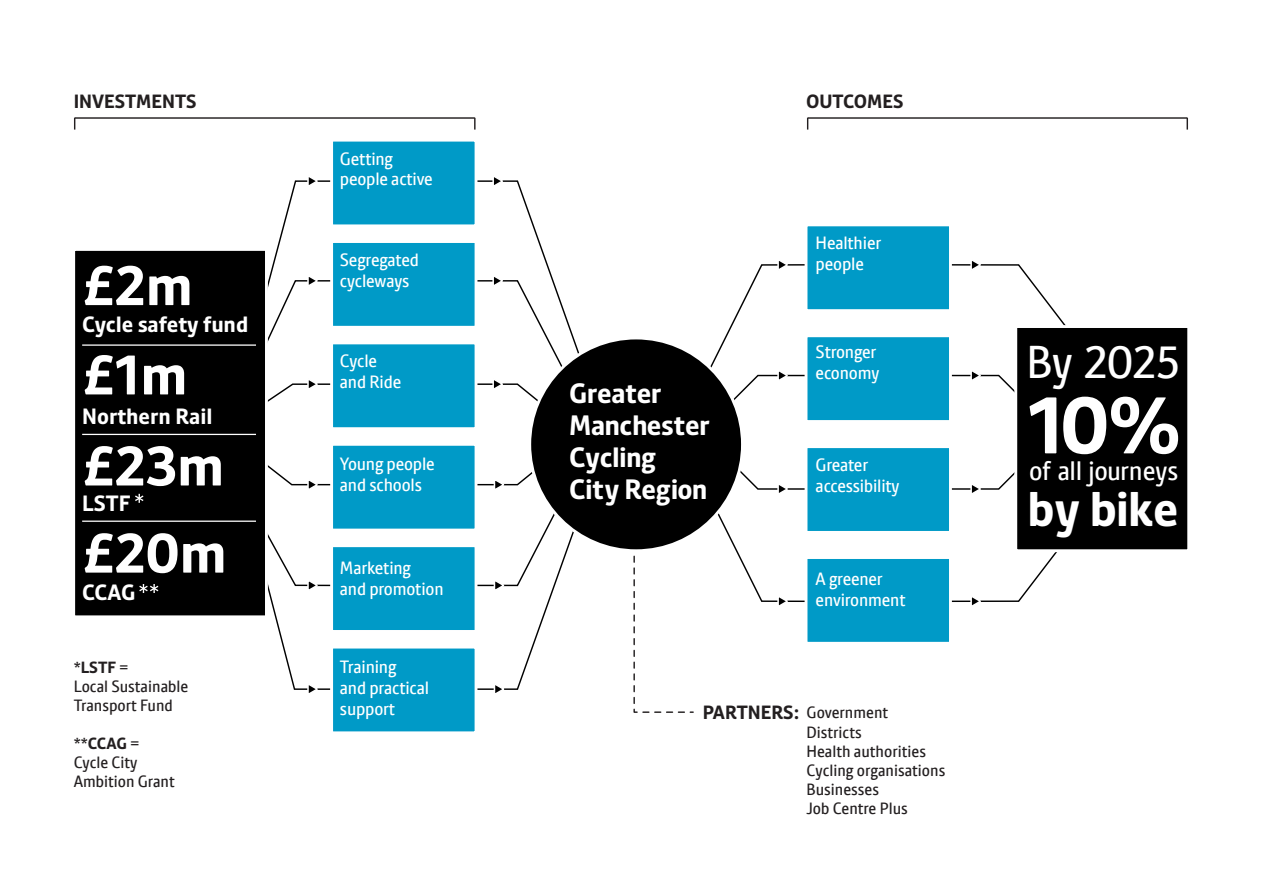
<style>
.page{position:relative;width:1263px;height:893px;background:#fff}
.page>*{position:absolute;margin:0;border:0;box-sizing:border-box;transform-origin:0 0}
.t1{font:700 79.35px "Pantograph Sans";color:#fff}
.t2{font:700 55.2px "Pantograph Sans";color:#fff}
.t3{font:700 47.7px "Pantograph Sans";letter-spacing:-.01em;color:#fff}
.t4{font:44.7px "Pantograph Sans";letter-spacing:-.01em;color:#fff}
.t5{font:700 27.45px/31.8px "Pantograph Sans";letter-spacing:-.01em;color:#fff}
.t6{font:25.95px "Pantograph Sans";letter-spacing:-.01em;color:#fff}
.t7{font:700 21.6px "Pantograph Sans";color:#fff}
.t8{font:700 18.75px "Pantograph Sans";color:#231f20}
.t9{font:17.4px/20.9px "Pantograph Sans";letter-spacing:-.01em;color:#fff}
.t10{font:15.9px/19px "Pantograph Sans";color:#231f20}
.s1{font-weight:700}
.s2{font-weight:700;font-size:18.75px}
</style>
<div class="page">
<svg style="left:268px;top:177px;width:62px;height:225px"></svg>
<svg style="left:710px;top:261px;width:95px;height:140px"></svg>
<svg style="left:718px;top:471px;width:87px;height:135px"></svg>
<svg style="left:952px;top:261px;width:114px;height:131px"></svg>
<svg style="left:952px;top:473px;width:105px;height:133px"></svg>
<svg style="left:477px;top:177px;width:103px;height:225px"></svg>
<svg style="left:268px;top:465px;width:62px;height:24px"></svg>
<svg style="left:268px;top:534px;width:62px;height:159px"></svg>
<svg style="left:477px;top:472px;width:97px;height:221px"></svg>
<svg style="left:633px;top:555px;width:51px;height:158px"></svg>
<div style="left:806px;top:225px;width:144px;height:86px;background:#009ac7"></div>
<div style="left:805px;top:223px;width:147px;height:89px;border:3px solid #fff"></div>
<div style="left:806px;top:336px;width:144px;height:85px;background:#009ac7"></div>
<div style="left:805px;top:334px;width:147px;height:89px;border:3px solid #fff"></div>
<div style="left:806px;top:447px;width:144px;height:85px;background:#009ac7"></div>
<div style="left:805px;top:445px;width:147px;height:89px;border:3px solid #fff"></div>
<div style="left:806px;top:557px;width:144px;height:86px;background:#009ac7"></div>
<div style="left:805px;top:556px;width:147px;height:89px;border:3px solid #fff"></div>
<div style="left:332px;top:647px;width:144px;height:86px;background:#009ac7"></div>
<div style="left:330px;top:646px;width:147px;height:88px;border:3px solid #fff"></div>
<div style="left:332px;top:343px;width:144px;height:86px;background:#009ac7"></div>
<div style="left:330px;top:341px;width:147px;height:89px;border:3px solid #fff"></div>
<div style="left:332px;top:444px;width:144px;height:86px;background:#009ac7"></div>
<div style="left:330px;top:443px;width:147px;height:88px;border:3px solid #fff"></div>
<div style="left:332px;top:546px;width:144px;height:85px;background:#009ac7"></div>
<div style="left:330px;top:544px;width:147px;height:89px;border:3px solid #fff"></div>
<div style="left:332px;top:242px;width:144px;height:85px;background:#009ac7"></div>
<div style="left:330px;top:240px;width:147px;height:89px;border:3px solid #fff"></div>
<div style="left:74px;top:249px;width:192px;height:368px;background:#000"></div>
<div style="left:72px;top:248px;width:196px;height:370px;border:3px solid #fff"></div>
<div style="left:332px;top:140px;width:144px;height:86px;background:#009ac7"></div>
<div style="left:330px;top:139px;width:147px;height:88px;border:3px solid #fff"></div>
<div style="left:530px;top:338px;width:212px;height:213px;background:#000;border-radius:50%"></div>
<div style="left:1016px;top:327px;width:173px;height:224px;background:#000"></div>
<div style="left:1014px;top:325px;width:176px;height:227px;border:3px solid #fff"></div>
<svg style="left:135px;top:494px;width:8px;height:9px"></svg>
<svg style="left:139px;top:584px;width:19px;height:9px"></svg>
<hr style="left:82px;top:434px;width:174px;height:1px;background:#fff">
<hr style="left:82px;top:344px;width:174px;height:2px;background:#fff">
<hr style="left:82px;top:521px;width:174px;height:1px;background:#fff">
<hr style="left:75px;top:117px;width:400px;height:2px;background:#231f20">
<svg style="left:74px;top:118px;width:1px;height:12px"></svg>
<hr style="left:808px;top:117px;width:379px;height:2px;background:#231f20">
<svg style="left:807px;top:118px;width:1px;height:12px"></svg>
<svg style="left:1186px;top:118px;width:2px;height:12px"></svg>
<p class="t8" style="left:74px;top:89px;width:124px">INVESTMENTS</p>
<h2 class="t2" style="left:82px;top:251px;width:112px">£2m</h2>
<p class="t7" style="left:82px;top:311px;width:168px">Cycle safety fund</p>
<h2 class="t2" style="left:82px;top:341px;width:107px">£1m</h2>
<p class="t7" style="left:82px;top:402px;width:132px">Northern Rail</p>
<h2 class="t2" style="left:82px;top:432px;width:144px">£23m</h2>
<p class="t7" style="left:82px;top:490px;width:50px">LSTF</p>
<h2 class="t2" style="left:82px;top:519px;width:146px">£20m</h2>
<p class="t7" style="left:82px;top:579px;width:55px">CCAG</p>
<p class="t10" style="left:74px;top:658px;width:116px">*<span class="s1">LSTF</span> =<br>Local Sustainable<br>Transport Fund</p>
<p class="t10" style="left:74px;top:734px;width:103px">**<span class="s1">CCAG</span> =<br>Cycle City<br>Ambition Grant</p>
<p class="t9" style="left:340px;top:148px;width:94px">Getting people active</p>
<p class="t9" style="left:340px;top:250px;width:81px">Segregated cycleways</p>
<p class="t9" style="left:340px;top:350px;width:63px">Cycle and Ride</p>
<p class="t9" style="left:340px;top:453px;width:96px">Young people and schools</p>
<p class="t9" style="left:340px;top:557px;width:105px">Marketing<br>and promotion</p>
<p class="t9" style="left:340px;top:656px;width:91px">Training<br>and practical support</p>
<p class="t8" style="left:806px;top:89px;width:99px">OUTCOMES</p>
<h3 class="t5" style="left:569px;top:377px;width:142px">Greater<br>Manchester<br>Cycling<br>City Region</h3>
<p class="t9" style="left:816px;top:233px;width:67px">Healthier people</p>
<p class="t9" style="left:816px;top:342px;width:65px">Stronger economy</p>
<p class="t9" style="left:816px;top:455px;width:85px">Greater accessibility</p>
<p class="t9" style="left:816px;top:569px;width:91px">A greener environment</p>
<p class="t10" style="left:806px;top:703px;width:140px;text-indent:-104px"><span class="s2">PARTNERS:</span> Government<br>Districts<br>Health authorities<br>Cycling organisations<br>Businesses<br>Job Centre Plus</p>
<h3 class="t4" style="left:1026px;top:335px;width:155px">By 2025</h3>
<h1 class="t1" style="left:1028px;top:376px;width:154px">10%</h1>
<h3 class="t6" style="left:1029px;top:455px;width:151px">of all journeys</h3>
<h3 class="t3" style="left:1027px;top:479px;width:153px">by bike</h3>
</div>
